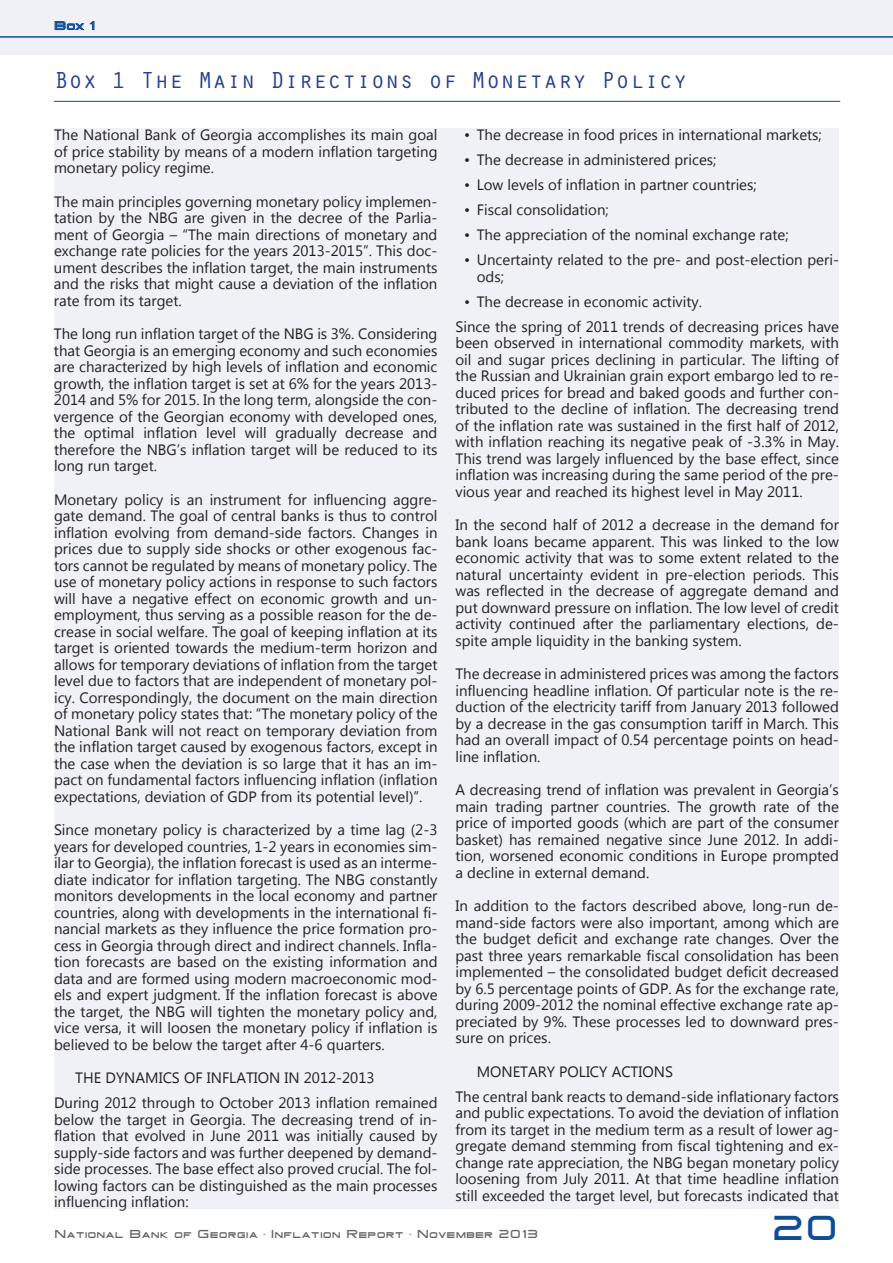
<style>
.page{position:relative;width:893px;height:1263px;background:#fff}
.page>*{position:absolute;margin:0;border:0;box-sizing:border-box;transform-origin:0 0}
.t1{font:36px "Gotthard";color:#0f4d96}
.t2{font:24px "Orator Std";color:#253f8e}
.t3{font:15px/16.5px "Microsoft New Tai Lue";color:#231f20;text-align:justify}
.t4{font:12px "Gotthard";color:#636366}
.t5{font:12px "Gotthard";color:#0f4d96}
</style>
<div class="page">
<div style="left:0;top:0;width:893px;height:54px;background:#eff1f6"></div>
<hr style="left:0;top:36px;width:893px;height:2px;background:#0f4d96">
<svg style="left:54px;top:21px;width:41px;height:9px"></svg>
<div style="left:54px;top:129px;width:785px;height:1080px;background:#eff1f6"></div>
<hr style="left:54px;top:101px;width:786px;height:1px;background:#0f4d96">
<p class="t5" style="left:54px;top:19px;width:43px">Box 1</p>
<h2 class="t2" style="left:54px;top:63px;width:635px">Box 1 The Main Directions of Monetary Policy</h2>
<p class="t3" style="left:54px;top:128px;width:385px">The National Bank of Georgia accomplishes its main goal of price stability by means of a modern inflation targeting monetary policy regime.</p>
<p class="t3" style="left:54px;top:194px;width:385px">The main principles governing monetary policy implemen&shy;tation by the NBG are given in the decree of the Parlia&shy;ment of Georgia – “The main directions of monetary and exchange rate policies for the years 2013-2015”. This doc&shy;ument describes the inflation target, the main instruments and the risks that might cause a deviation of the inflation rate from its target.</p>
<p class="t3" style="left:54px;top:327px;width:385px">The long run inflation target of the NBG is 3%. Considering that Georgia is an emerging economy and such economies are characterized by high levels of inflation and economic growth, the inflation target is set at 6% for the years 2013- 2014 and 5% for 2015. In the long term, alongside the con&shy;vergence of the Georgian economy with developed ones, the optimal inflation level will gradually decrease and therefore the NBG’s inflation target will be reduced to its long run target.</p>
<p class="t3" style="left:54px;top:492px;width:385px">Monetary policy is an instrument for influencing aggre&shy;gate demand. The goal of central banks is thus to control inflation evolving from demand-side factors. Changes in prices due to supply side shocks or other exogenous fac&shy;tors cannot be regulated by means of monetary policy. The use of monetary policy actions in response to such factors will have a negative effect on economic growth and un&shy;employment, thus serving as a possible reason for the de&shy;crease in social welfare. The goal of keeping inflation at its target is oriented towards the medium-term horizon and allows for temporary deviations of inflation from the target level due to factors that are independent of monetary pol&shy;icy. Correspondingly, the document on the main direction of monetary policy states that: “The monetary policy of the National Bank will not react on temporary deviation from the inflation target caused by exogenous factors, except in the case when the deviation is so large that it has an im&shy;pact on fundamental factors influencing inflation (inflation expectations, deviation of GDP from its potential level)”.</p>
<p class="t3" style="left:54px;top:823px;width:385px">Since monetary policy is characterized by a time lag (2-3 years for developed countries, 1-2 years in economies sim&shy;ilar to Georgia), the inflation forecast is used as an interme&shy;diate indicator for inflation targeting. The NBG constantly monitors developments in the local economy and partner countries, along with developments in the international fi&shy;nancial markets as they influence the price formation pro&shy;cess in Georgia through direct and indirect channels. Infla&shy;tion forecasts are based on the existing information and data and are formed using modern macroeconomic mod&shy;els and expert judgment. If the inflation forecast is above the target, the NBG will tighten the monetary policy and, vice versa, it will loosen the monetary policy if inflation is believed to be below the target after 4-6 quarters.</p>
<p class="t3" style="left:54px;top:1067px;width:385px;line-height:25px;text-indent:21px">TH E DYNAMICS OF INFLATION IN 2012-2013<br>During 2012 through to October 2013 inflation remained</p>
<p class="t3" style="left:54px;top:1112px;width:385px">below the target in Georgia. The decreasing trend of in&shy;flation that evolved in June 2011 was initially caused by supply-side factors and was further deepened by demand&shy;side processes. The base effect also proved crucial. The fol&shy;lowing factors can be distinguished as the main processes influencing inflation:</p>
<p class="t3" style="left:464px;top:128px;width:359px">• The decrease in food prices in international markets;</p>
<p class="t3" style="left:464px;top:153px;width:254px">• The decrease in administered prices;</p>
<p class="t3" style="left:464px;top:178px;width:294px">• Low levels of inflation in partner countries;</p>
<p class="t3" style="left:464px;top:203px;width:146px">• Fiscal consolidation;</p>
<p class="t3" style="left:464px;top:228px;width:326px">• The appreciation of the nominal exchange rate;</p>
<p class="t3" style="left:477px;top:253px;width:364px;text-indent:-13px">• U ncertainty related to the pre- and post-election peri&shy;ods;</p>
<p class="t3" style="left:455px;top:290px;width:385px;line-height:25px;text-indent:9px">• The decrease in economic activity.<br>Since the spring of 2011 trends of decreasing prices have</p>
<p class="t3" style="left:455px;top:336px;width:385px">been observed in international commodity markets, with oil and sugar prices declining in particular. The lifting of the Russian and U krainian grain export embargo led to re&shy;duced prices for bread and baked goods and further con&shy;tributed to the decline of inflation. The decreasing trend of the inflation rate was sustained in the first half of 2012, with inflation reaching its negative peak of -3.3% in May.<br>This trend was largely influenced by the base effect, since inflation was increasing during the same period of the pre&shy;vious year and reached its highest level in May 2011.</p>
<p class="t3" style="left:455px;top:518px;width:385px">In the second half of 2012 a decrease in the demand for bank loans became apparent. This was linked to the low economic activity that was to some extent related to the natural uncertainty evident in pre-election periods. This was reflected in the decrease of aggregate demand and put downward pressure on inflation. The low level of credit activity continued after the parliamentary elections, de&shy;spite ample liquidity in the banking system.</p>
<p class="t3" style="left:455px;top:667px;width:385px">The decrease in administered prices was among the factors influencing headline inflation. Of particular note is the re&shy;duction of the electricity tariff from January 2013 followed by a decrease in the gas consumption tariff in March. This had an overall impact of 0.54 percentage points on head&shy;line inflation.</p>
<p class="t3" style="left:455px;top:783px;width:385px">A decreasing trend of inflation was prevalent in Georgia’s main trading partner countries. The growth rate of the price of imported goods (which are part of the consumer basket) has remained negative since June 2012. In addi&shy;tion, worsened economic conditions in Europe prompted a decline in external demand.</p>
<p class="t3" style="left:455px;top:899px;width:385px">In addition to the factors described above, long-run de&shy;mand-side factors were also important, among which are the budget deficit and exchange rate changes. Over the past three years remarkable fiscal consolidation has been implemented – the consolidated budget deficit decreased by 6.5 percentage points of GDP. As for the exchange rate, during 2009-2012 the nominal effective exchange rate ap&shy;preciated by 9%. These processes led to downward pres&shy;sure on prices.</p>
<p class="t3" style="left:455px;top:1060px;width:385px;line-height:25px;text-indent:21px">MONETARY POLICYACTIONS<br>The central bank reacts to demand-side inflationary factors</p>
<p class="t3" style="left:455px;top:1106px;width:385px">and public expectations. To avoid the deviation of inflation from its target in the medium term as a result of lower ag&shy;gregate demand stemming from fiscal tightening and ex&shy;change rate appreciation, the NBG began monetary policy loosening from July 2011. At that time headline inflation still exceeded the target level, but forecasts indicated that</p>
<p class="t4" style="left:54px;top:1227px;width:486px">National Bank of Georgia · Inflation Report · November 2013</p>
<h1 class="t1" style="left:771px;top:1209px;width:69px">20</h1>
</div>
